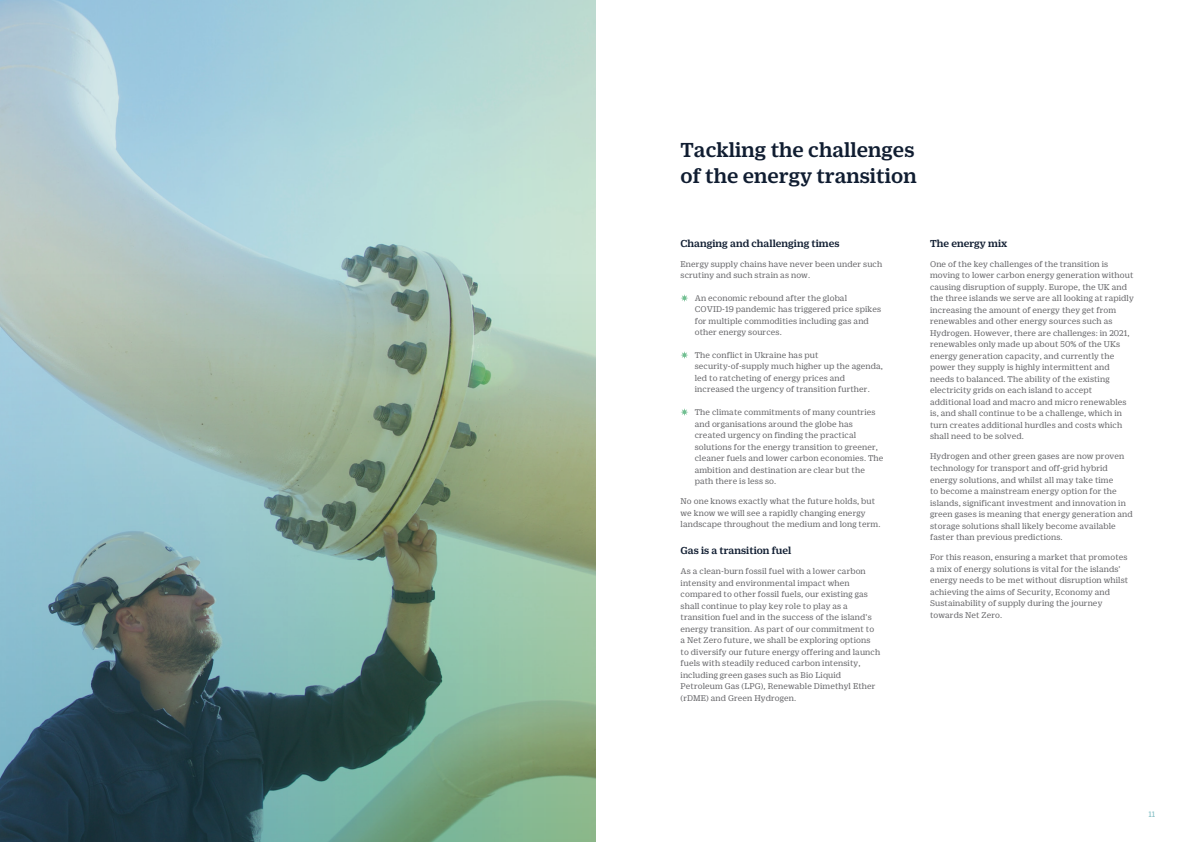
<style>
.page{position:relative;width:1191px;height:842px;background:#fff}
.page>*{position:absolute;margin:0;border:0;box-sizing:border-box;transform-origin:0 0}
.t1{font:500 22px/26px "Duplicate Ionic";color:#101d31}
.t2{font:500 11px "Duplicate Ionic";color:#101d31}
.t3{font:9px/11.5px "Duplicate Ionic";letter-spacing:.01em;color:#636366}
.t4{font:8px "Nexa";color:#79b9bf}
</style>
<div class="page">
<svg style="left:681px;top:294px;width:7px;height:8px"></svg>
<svg style="left:681px;top:351px;width:7px;height:8px"></svg>
<svg style="left:681px;top:408px;width:7px;height:8px"></svg>
<img style="left:0;top:0;width:595px;height:842px">
<p class="t1" style="left:680px;top:134px;width:237px">Tackling the challenges of the energy transition</p>
<p class="t2" style="left:680px;top:236px;width:160px">Changing and challenging times</p>
<p class="t3" style="left:680px;top:258px;width:203px">Energy supply chains have never been under such scrutiny and such strain as now.</p>
<p class="t3" style="left:694px;top:292px;width:188px">An economic rebound after the global COVID-19 pandemic has triggered price spikes for multiple commodities including gas and other energy sources.</p>
<p class="t3" style="left:694px;top:349px;width:190px">The conflict in Ukraine has put security-of-supply much higher up the agenda, led to ratcheting of energy prices and increased the urgency of transition further.</p>
<p class="t3" style="left:694px;top:406px;width:190px">The climate commitments of many countries and organisations around the globe has created urgency on finding the practical solutions for the energy transition to greener, cleaner fuels and lower carbon economies. The ambition and destination are clear but the path there is less so.</p>
<p class="t3" style="left:680px;top:495px;width:201px">No one knows exactly what the future holds, but we know we will see a rapidly changing energy landscape throughout the medium and long term.</p>
<p class="t2" style="left:680px;top:543px;width:112px">Gas is a transition fuel</p>
<p class="t3" style="left:680px;top:565px;width:201px">As a clean-burn fossil fuel with a lower carbon intensity and environmental impact when compared to other fossil fuels, our existing gas shall continue to play key role to play as a transition fuel and in the success of the island’s energy transition. As part of our commitment to a Net Zero future, we shall be exploring options to diversify our future energy offering and launch fuels with steadily reduced carbon intensity, including green gases such as Bio Liquid Petroleum Gas (LPG), Renewable Dimethyl Ether (rDME) and Green Hydrogen.</p>
<p class="t2" style="left:930px;top:236px;width:79px">The energy mix</p>
<p class="t3" style="left:930px;top:258px;width:205px">One of the key challenges of the transition is moving to lower carbon energy generation without causing disruption of supply. Europe, the UK and the three islands we serve are all looking at rapidly increasing the amount of energy they get from renewables and other energy sources such as Hydrogen. However, there are challenges: in 2021, renewables only made up about 50% of the UKs energy generation capacity, and currently the power they supply is highly intermittent and needs to balanced. The ability of the existing electricity grids on each island to accept additional load and macro and micro renewables is, and shall continue to be a challenge, which in turn creates additional hurdles and costs which shall need to be solved.</p>
<p class="t3" style="left:930px;top:450px;width:204px">Hydrogen and other green gases are now proven technology for transport and off-grid hybrid energy solutions, and whilst all may take time<br>to become a mainstream energy option for the islands, significant investment and innovation in green gases is meaning that energy generation and storage solutions shall likely become available faster than previous predictions.</p>
<p class="t3" style="left:930px;top:551px;width:200px">For this reason, ensuring a market that promotes a mix of energy solutions is vital for the islands’ energy needs to be met without disruption whilst achieving the aims of Security, Economy and Sustainability of supply during the journey towards Net Zero.</p>
<p class="t4" style="left:1148px;top:809px;width:8px">11</p>
</div>
